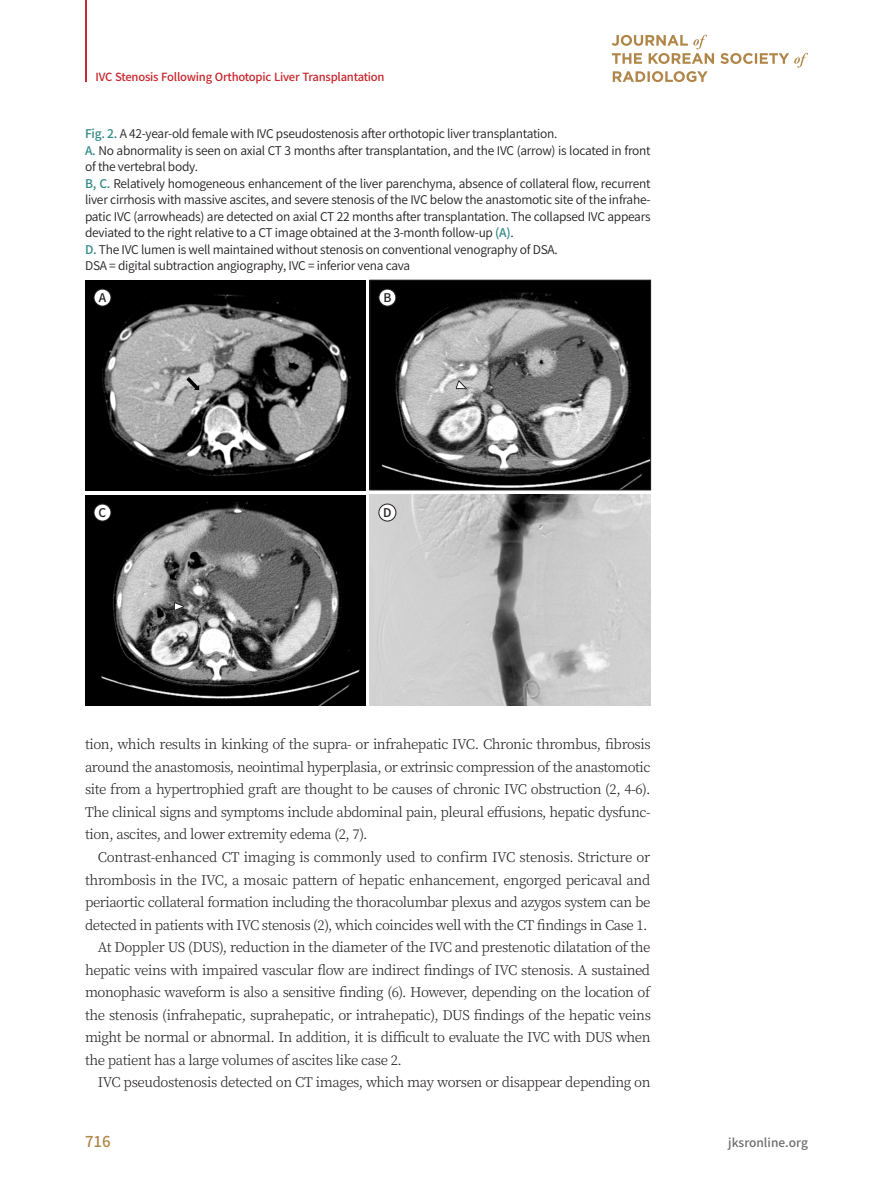
<style>
.page{position:relative;width:893px;height:1191px;background:#fff}
.page>*{position:absolute;margin:0;border:0;box-sizing:border-box;transform-origin:0 0}
.t1{font:500 15px "Noto Sans CJ Kkr";color:#b08548}
.영문본문{font:300 13.5px/22.5px "Noto Serif CJ Kkr";letter-spacing:-.03em;color:#231f20;text-align:justify}
.그림제목1{font:600 12px/16.5px "Noto Sans CJ Kkr";letter-spacing:-.02em;color:#231f20}
.그림제목{font:600 12px "Noto Sans CJ Kkr";letter-spacing:-.02em;color:#231f20}
.t2{font:500 12px "Noto Sans CJ Kkr";color:#6c6d70}
.캡션{font:500 12px "Noto Sans CJ Kkr";color:#231f20}
.t3{font:500 11.25px "Noto Sans CJ Kkr";letter-spacing:-.02em;color:#c8242b}
.s1{font-weight:500;color:#328886}
</style>
<div class="page">
<hr style="left:85px;top:0;width:2px;height:82px;background:#c8242b">
<svg style="left:612px;top:35px;width:196px;height:47px"></svg>
<img style="left:85px;top:280px;width:281px;height:211px">
<img style="left:372px;top:282px;width:277px;height:206px">
<div style="left:370px;top:280px;width:281px;height:210px;border:1px solid #231f20"></div>
<img style="left:85px;top:495px;width:281px;height:210px">
<img style="left:370px;top:495px;width:281px;height:210px">
<div style="left:94px;top:289px;width:17px;height:17px;background:#fff;border-radius:50%"></div>
<div style="left:94px;top:289px;width:17px;height:17px;border:1px solid #231f20;border-radius:50%"></div>
<div style="left:94px;top:504px;width:17px;height:17px;background:#fff;border-radius:50%"></div>
<div style="left:94px;top:504px;width:17px;height:17px;border:1px solid #231f20;border-radius:50%"></div>
<div style="left:379px;top:289px;width:17px;height:17px;background:#fff;border-radius:50%"></div>
<div style="left:379px;top:289px;width:17px;height:17px;border:1px solid #231f20;border-radius:50%"></div>
<div style="left:379px;top:504px;width:17px;height:17px;background:#fff;border-radius:50%"></div>
<div style="left:379px;top:504px;width:17px;height:17px;border:1px solid #231f20;border-radius:50%"></div>
<svg style="left:455px;top:379px;width:13px;height:11px"></svg>
<svg style="left:173px;top:601px;width:12px;height:10px"></svg>
<p class="t3" style="left:96px;top:70px;width:291px">IVC Stenosis Following Orthotopic Liver Transplantation</p>
<p class="그림제목" style="left:85px;top:127px;width:474px"><span class="s1">Fig. 2.</span> A 42-year-old female with IVC pseudostenosis after orthotopic liver transplantation.</p>
<p class="그림제목1" style="left:85px;top:142px;width:567px"><span class="s1">A.</span> No abnormality is seen on axial CT 3 months after transplantation, and the IVC (arrow) is located in front of the vertebral body.</p>
<p class="그림제목1" style="left:85px;top:175px;width:567px;text-align:justify"><span class="s1">B, C.</span> Relatively homogeneous enhancement of the liver parenchyma, absence of collateral flow, recurrent liver cirrhosis with massive ascites, and severe stenosis of the IVC below the anastomotic site of the infrahe&shy;patic IVC (arrowheads) are detected on axial CT 22 months after transplantation. The collapsed IVC appears deviated to the right relative to a CT image obtained at the 3-month follow-up <span class="s1">(A)</span>.</p>
<p class="그림제목1" style="left:85px;top:241px;width:474px"><span class="s1">D.</span> The IVC lumen is well maintained without stenosis on conventional venography of DSA.</p>
<p class="그림제목1" style="left:85px;top:258px;width:327px">DSA = digital subtraction angiography, IVC = inferior vena cava</p>
<p class="캡션" style="left:99px;top:291px;width:9px">A</p>
<p class="캡션" style="left:383px;top:291px;width:10px">B</p>
<p class="캡션" style="left:99px;top:506px;width:9px">C</p>
<p class="캡션" style="left:383px;top:506px;width:10px">D</p>
<p class="영문본문" style="left:85px;top:733px;width:567px">tion, which results in kinking of the supra- or infrahepatic IVC. Chronic thrombus, fibrosis around the anastomosis, neointimal hyperplasia, or extrinsic compression of the anastomotic site from a hypertrophied graft are thought to be causes of chronic IVC obstruction (2, 4-6).<br>The clinical signs and symptoms include abdominal pain, pleural effusions, hepatic dysfunc&shy;tion, ascites, and lower extremity edema (2, 7).</p>
<p class="영문본문" style="left:85px;top:846px;width:567px;text-indent:13px">Contrast-enhanced CT imaging is commonly used to confirm IVC stenosis. Stricture or thrombosis in the IVC, a mosaic pattern of hepatic enhancement, engorged pericaval and periaortic collateral formation including the thoracolumbar plexus and azygos system can be detected in patients with IVC stenosis (2), which coincides well with the CT findings in Case 1.</p>
<p class="영문본문" style="left:85px;top:936px;width:567px;text-indent:13px">At Doppler US (DUS), reduction in the diameter of the IVC and prestenotic dilatation of the hepatic veins with impaired vascular flow are indirect findings of IVC stenosis. A sustained monophasic waveform is also a sensitive finding (6). However, depending on the location of the stenosis (infrahepatic, suprahepatic, or intrahepatic), DUS findings of the hepatic veins might be normal or abnormal. In addition, it is difficult to evaluate the IVC with DUS when the patient has a large volumes of ascites like case 2.</p>
<p class="영문본문" style="left:98px;top:1071px;width:554px">IVC pseudostenosis detected on CT images, which may worsen or disappear depending on</p>
<p class="t1" style="left:85px;top:1132px;width:27px">716</p>
<p class="t2" style="left:728px;top:1135px;width:81px">jksronline.org</p>
</div>
